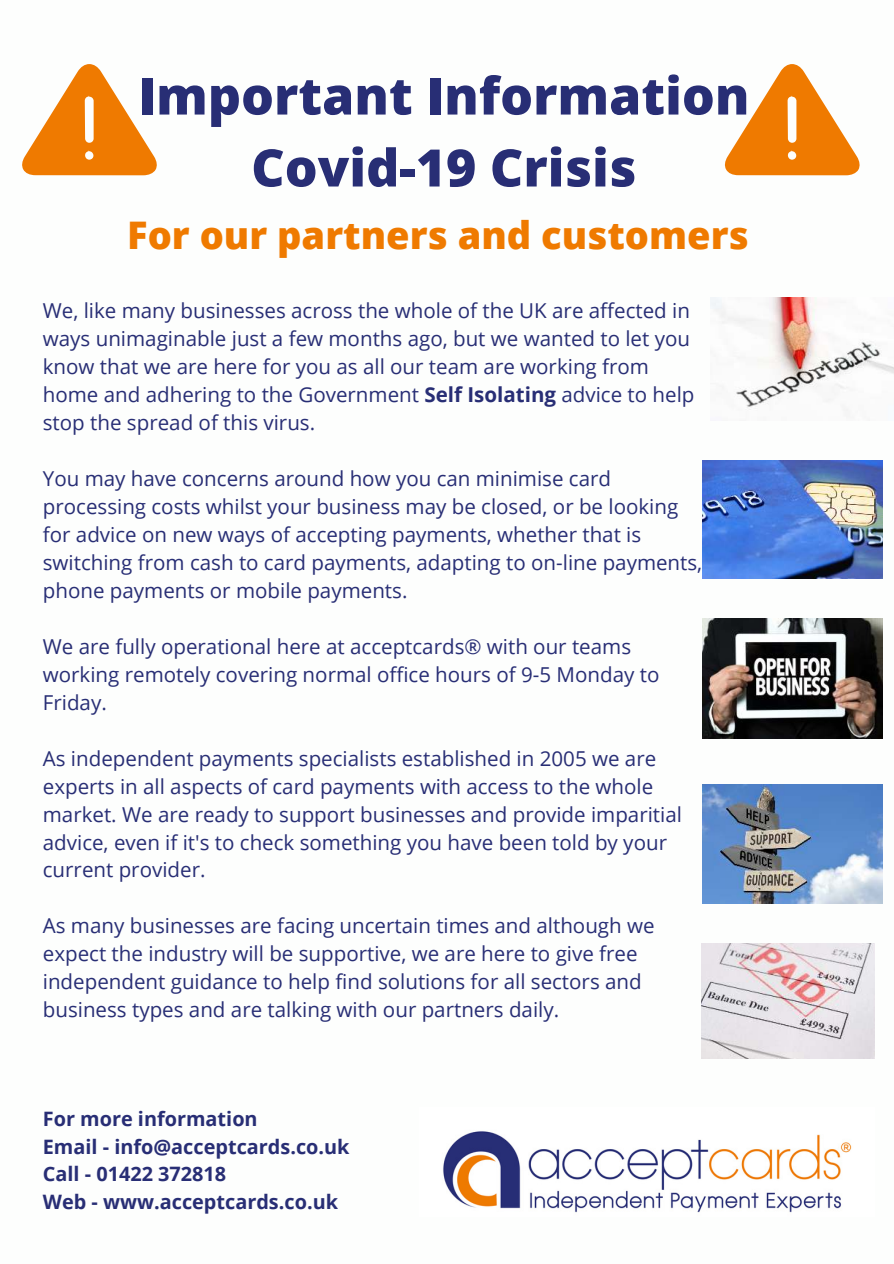
<style>
.page{position:relative;width:894px;height:1264px;background:#fff}
.page>*{position:absolute;margin:0;border:0;box-sizing:border-box;transform-origin:0 0}
.t1{font:800 51.6px/71.8px "Open Sans";color:#282e75;text-align:center}
.t2{font:800 37.95px "Open Sans";color:#ef7a00}
.t3{font:20.55px/27.9px "Open Sans";color:#282e75}
.t4{font:700 19.8px/27.6px "Open Sans";color:#282e75}
.s1{font-weight:700}
</style>
<div class="page">
<img style="left:443px;top:1131px;width:409px;height:82px">
<img style="left:701px;top:943px;width:173px;height:115px">
<img style="left:702px;top:460px;width:179px;height:119px">
<svg style="left:724px;top:64px;width:136px;height:111px"></svg>
<svg style="left:22px;top:64px;width:135px;height:111px"></svg>
<img style="left:710px;top:298px;width:183px;height:113px">
<img style="left:702px;top:618px;width:179px;height:120px">
<img style="left:702px;top:784px;width:179px;height:119px">
<h1 class="t1" style="left:138px;top:57px;width:612px">Important Information<br>Covid-19 Crisis</h1>
<h2 class="t2" style="left:127px;top:206px;width:623px">For our partners and customers</h2>
<p class="t3" style="left:43px;top:296px;width:653px">We, like many businesses across the whole of the UK are affected in ways unimaginable just a few months ago, but we wanted to let you know that we are here for you as all our team are working from home and adhering to the Government <span class="s1">Self Isolating</span> advice to help stop the spread of this virus.</p>
<p class="t3" style="left:43px;top:464px;width:660px">You may have concerns around how you can minimise card processing costs whilst your business may be closed, or be looking for advice on new ways of accepting payments, whether that is switching from cash to card payments, adapting to on-line payments, phone payments or mobile payments.</p>
<p class="t3" style="left:43px;top:632px;width:618px">We are fully operational here at acceptcards® with our teams working remotely covering normal office hours of 9-5 Monday to<br>Friday.</p>
<p class="t3" style="left:43px;top:743px;width:640px">As independent payments specialists established in 2005 we are experts in all aspects of card payments with access to the whole market. We are ready to support businesses and provide imparitial advice, even if it's to check something you have been told by your current provider.</p>
<p class="t3" style="left:43px;top:911px;width:613px">As many businesses are facing uncertain times and although we expect the industry will be supportive, we are here to give free independent guidance to help find solutions for all sectors and business types and are talking with our partners daily.</p>
<p class="t4" style="left:43px;top:1104px;width:308px">For more information<br>Email - info@acceptcards.co.uk<br>Call - 01422 372818<br>Web - www.acceptcards.co.uk</p>
</div>
